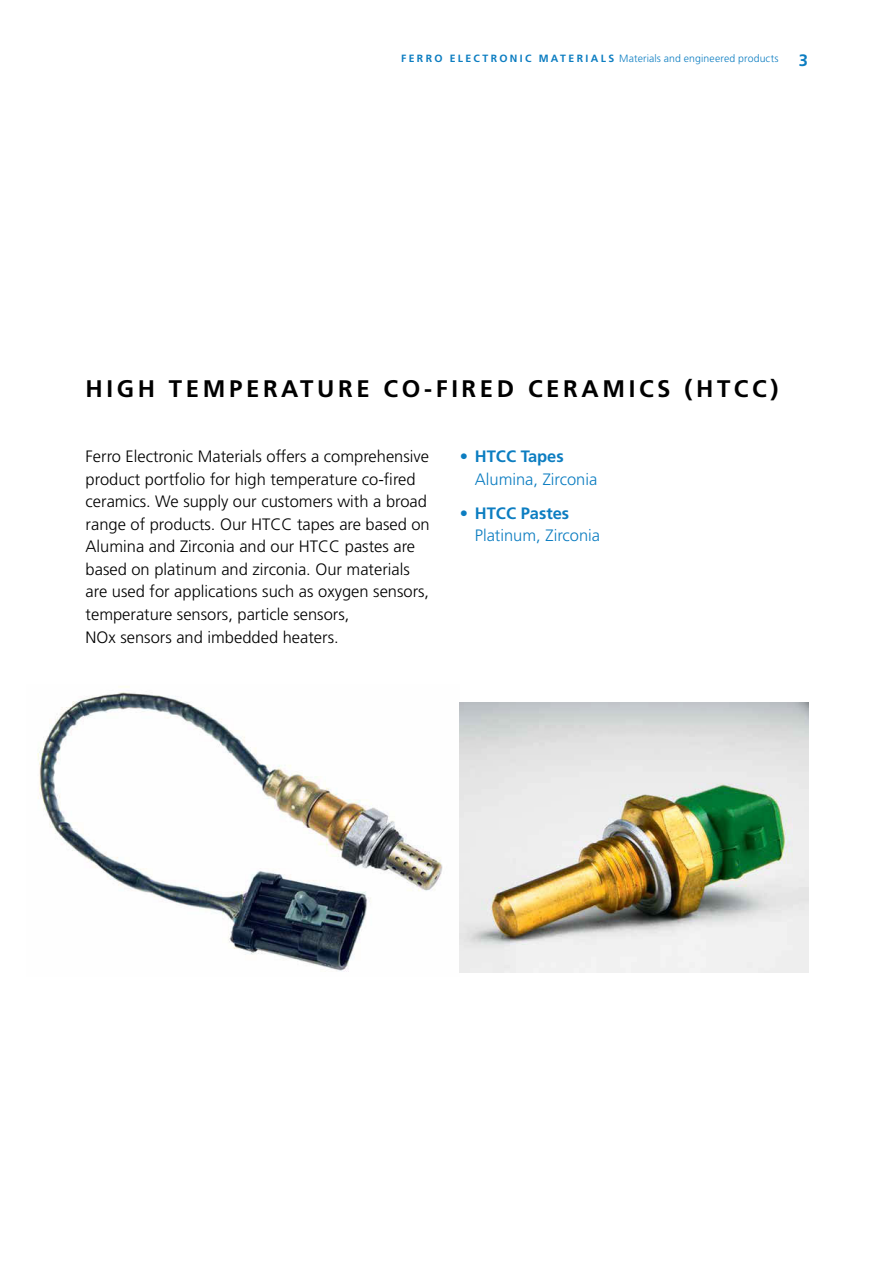
<style>
.page{position:relative;width:893px;height:1263px;background:#fff}
.page>*{position:absolute;margin:0;border:0;box-sizing:border-box;transform-origin:0 0}
.t1{font:700 24px "Frutiger";letter-spacing:.15em;color:#000}
.t2{font:300 16.5px/22.5px "Frutiger";color:#000}
.t3{font:300 16.5px/22.5px "Frutiger";color:#0c7dc1}
.t4{font:700 16.5px "Frutiger";color:#0c7dc1}
.t5{font:300 10.5px "Frutiger";letter-spacing:.01em;color:#0c7dc1}
.s1{font-weight:700}
.s2{font-weight:300}
</style>
<div class="page">
<img style="left:37px;top:686px;width:423px;height:287px">
<img style="left:460px;top:702px;width:348px;height:270px">
<p class="t5" style="left:401px;top:52px;width:379px"><span class="s1">F E R R O E L E C T R O N I C M AT E R I A L S</span> Materials and engineered products</p>
<p class="t4" style="left:799px;top:51px;width:11px">3</p>
<h2 class="t1" style="left:86px;top:374px;width:694px">HIGH TEMPERATURE CO-FIRED CERAMICS (HTCC)</h2>
<p class="t2" style="left:86px;top:446px;width:345px">Ferro Electronic Materials offers a comprehensive</p>
<p class="t4" style="left:460px;top:447px;width:105px"><span class="s2">•</span> HTCC Tapes</p>
<p class="t2" style="left:86px;top:468px;width:332px">product portfolio for high temperature co-fred</p>
<p class="t3" style="left:475px;top:468px;width:124px">Alumina, Zirconia</p>
<p class="t2" style="left:86px;top:491px;width:346px">ceramics. We supply our customers with a broad range of products. Our HTCC tapes are based on<br>Alumina and Zirconia and our HTCC pastes are</p>
<p class="t3" style="left:475px;top:502px;width:127px;text-indent:-15px"><span class="s1">• HTCC Pastes<br></span>Platinum, Zirconia</p>
<p class="t2" style="left:86px;top:558px;width:326px">based on platinum and zirconia. Our materials</p>
<p class="t2" style="left:86px;top:581px;width:345px">are used for applications such as oxygen sensors,</p>
<p class="t2" style="left:86px;top:603px;width:265px">temperature sensors, particle sensors,</p>
<p class="t2" style="left:86px;top:626px;width:255px">NOx sensors and imbedded heaters.</p>
</div>
